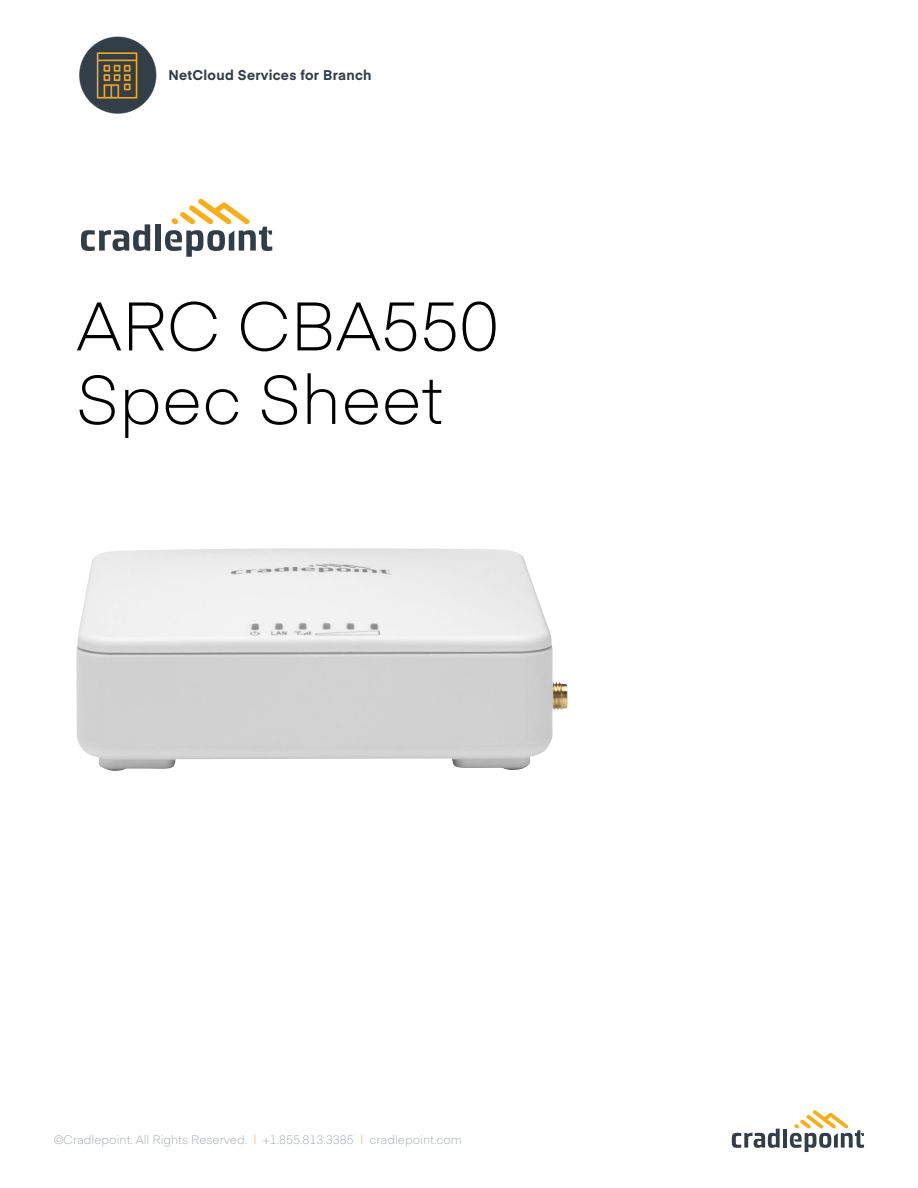
<style>
.page{position:relative;width:918px;height:1188px;background:#fff}
.page>*{position:absolute;margin:0;border:0;box-sizing:border-box;transform-origin:0 0}
.t1{font:300 67.5px/73.5px "Eina 01";color:#000}
.t2{font:700 13.8px "Eina 01";letter-spacing:.02em;color:#313e48}
.t3{font:300 12px "Eina 01";color:#a3a9ad}
.s1{color:#fbad18}
</style>
<div class="page">
<img style="left:79px;top:36px;width:78px;height:78px">
<svg style="left:81px;top:224px;width:69px;height:27px"></svg>
<div style="left:155px;top:224px;width:6px;height:27px;background:#313e48"></div>
<svg style="left:165px;top:199px;width:107px;height:58px"></svg>
<svg style="left:732px;top:1129px;width:48px;height:19px"></svg>
<hr style="left:783px;top:1129px;width:4px;height:19px;background:#313e48">
<svg style="left:790px;top:1110px;width:74px;height:42px"></svg>
<img style="left:76px;top:548px;width:492px;height:223px">
<p class="t2" style="left:168px;top:65px;width:205px">NetCloud Services for Branch</p>
<h1 class="t1" style="left:76px;top:285px;width:424px">ARC CBA550<br>Spec Sheet</h1>
<p class="t3" style="left:54px;top:1131px;width:409px">©Cradlepoint. All Rights Reserved. <span class="s1">|</span> +1.855.813.3385 <span class="s1">|</span> cradlepoint.com</p>
</div>
